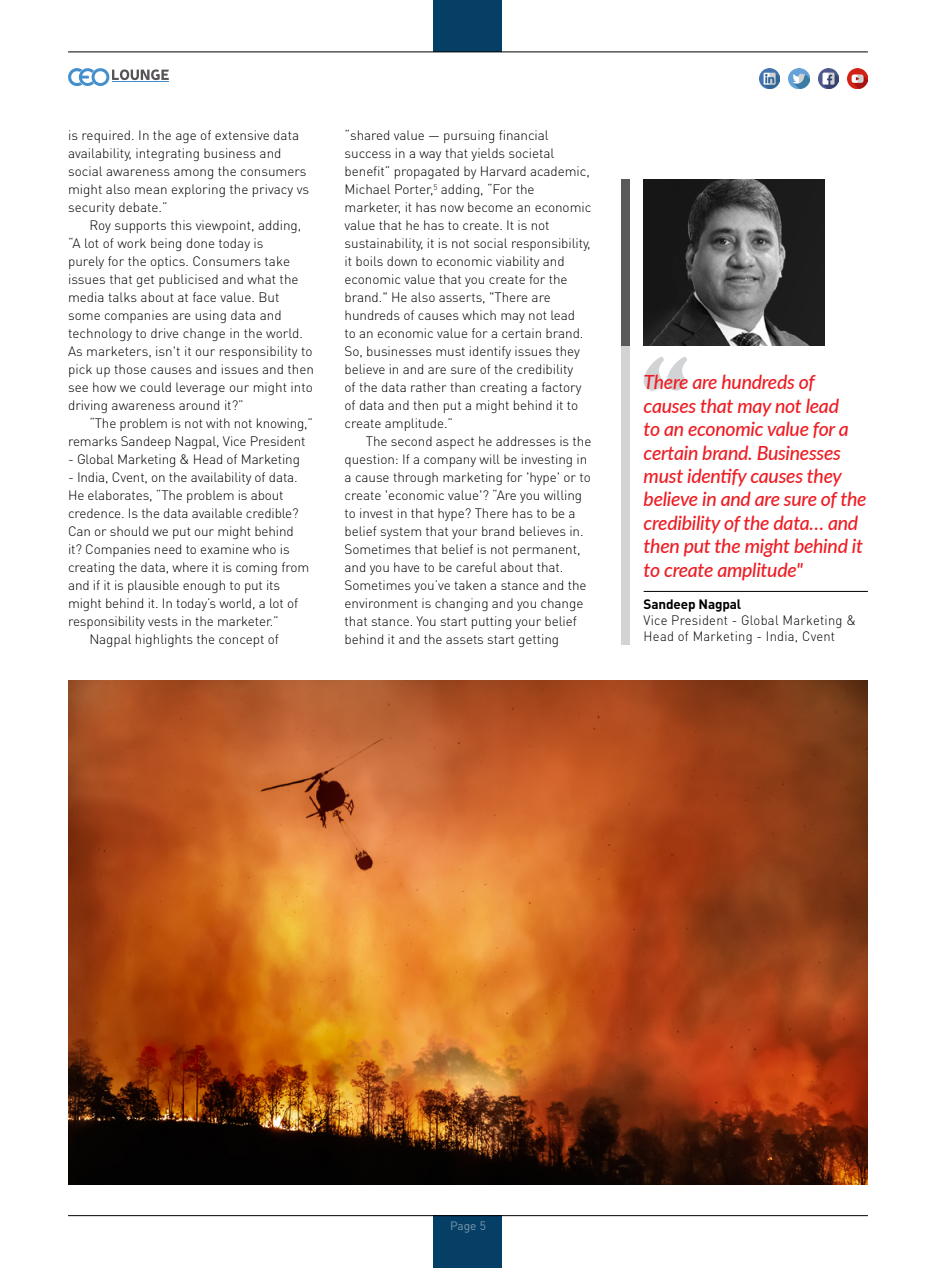
<style>
.page{position:relative;width:936px;height:1268px;background:#fff}
.page>*{position:absolute;margin:0;border:0;box-sizing:border-box;transform-origin:0 0}
.t1{font:italic 500 19.5px/23.4px "Lato";letter-spacing:-.015em;color:#ed1d24}
.t2{font:300 13.5px/18px "DIN Pro";letter-spacing:-.005em;color:#000}
.t3{font:300 13.5px/16.2px "DIN Pro";letter-spacing:.02em;color:#000;scale:.96 1}
.t4{font:700 13.5px "DIN Pro";letter-spacing:-.01em;color:#000}
.t5{font:12px "DIN Pro";color:#7e99ad}
</style>
<div class="page">
<img style="left:68px;top:680px;width:799px;height:504px">
<svg style="left:643px;top:357px;width:44px;height:33px"></svg>
<div style="left:621px;top:179px;width:8px;height:465px;background:#d1d3d4"></div>
<div style="left:621px;top:179px;width:8px;height:166px;background:#58595b"></div>
<hr style="left:643px;top:591px;width:224px;height:1px;background:#000">
<img style="left:643px;top:180px;width:181px;height:165px">
<div style="left:433px;top:0;width:69px;height:52px;background:#053f65"></div>
<div style="left:433px;top:1215px;width:69px;height:52px;background:#053f65"></div>
<hr style="left:68px;top:52px;width:799px;height:1px;background:#000">
<hr style="left:68px;top:1215px;width:799px;height:1px;background:#000">
<img style="left:818px;top:68px;width:20px;height:20px">
<img style="left:759px;top:68px;width:20px;height:20px">
<img style="left:788px;top:68px;width:21px;height:20px">
<img style="left:847px;top:68px;width:20px;height:20px">
<svg style="left:68px;top:68px;width:101px;height:18px"></svg>
<p class="t2" style="left:68px;top:126px;width:242px">is required. In the age of extensive data availability, integrating business and social awareness among the consumers might also mean exploring the privacy vs security debate.”</p>
<p class="t2" style="left:68px;top:216px;width:247px;text-indent:21px">Roy supports this viewpoint, adding, “A lot of work being done today is<br>purely for the optics. Consumers take issues that get publicised and what the media talks about at face value. But some companies are using data and technology to drive change in the world.<br>As marketers, isn't it our responsibility to pick up those causes and issues and then see how we could leverage our might into driving awareness around it?”</p>
<p class="t2" style="left:68px;top:414px;width:247px;text-indent:21px">“The problem is not with not knowing,” remarks Sandeep Nagpal, Vice President</p>
<p class="t2" style="left:68px;top:450px;width:233px">- Global Marketing &amp; Head of Marketing</p>
<p class="t2" style="left:68px;top:468px;width:231px">- India, Cvent, on the availability of data.</p>
<p class="t2" style="left:68px;top:486px;width:217px">He elaborates, “The problem is about</p>
<p class="t2" style="left:68px;top:504px;width:232px">credence. Is the data available credible?</p>
<p class="t2" style="left:68px;top:522px;width:227px">Can or should we put our might behind</p>
<p class="t2" style="left:68px;top:540px;width:223px">it? Companies need to examine who is</p>
<p class="t2" style="left:68px;top:557px;width:242px">creating the data, where it is coming from</p>
<p class="t2" style="left:68px;top:575px;width:214px">and if it is plausible enough to put its</p>
<p class="t2" style="left:68px;top:593px;width:231px">might behind it. In today’s world, a lot of</p>
<p class="t2" style="left:68px;top:611px;width:212px">responsibility vests in the marketer.”</p>
<p class="t2" style="left:89px;top:629px;width:191px">Nagpal highlights the concept of</p>
<p class="t2" style="left:344px;top:125px;width:248px">“shared value — pursuing financial success in a way that yields societal benefit” propagated by Harvard academic, Michael Porter,<sup>5</sup> adding, “For the marketer, it has now become an economic value that he has to create. It is not sustainability, it is not social responsibility, it boils down to economic viability and economic value that you create for the brand." He also asserts, "There are hundreds of causes which may not lead<br>to an economic value for a certain brand.<br>So, businesses must identify issues they believe in and are sure of the credibility<br>of the data rather than creating a factory of data and then put a might behind it to create amplitude.”</p>
<p class="t2" style="left:344px;top:432px;width:248px;text-indent:21px">The second aspect he addresses is the question: If a company will be investing in a cause through marketing for 'hype' or to create 'economic value'? “Are you willing to invest in that hype? There has to be a belief system that your brand believes in.<br>Sometimes that belief is not permanent, and you have to be careful about that.<br>Sometimes you’ve taken a stance and the environment is changing and you change that stance. You start putting your belief behind it and the assets start getting</p>
<h1 class="t1" style="left:643px;top:369px;width:224px">There are hundreds of causes that may not lead<br>to an economic value for a certain brand. Businesses must identify causes they believe in and are sure of the credibility of the data… and then put the might behind it to create amplitude"</h1>
<p class="t4" style="left:643px;top:594px;width:99px">Sandeep Nagpal</p>
<p class="t3" style="left:643px;top:611px;width:223px">Vice President - Global Marketing &amp;<br>Head of Marketing - India, Cvent</p>
<p class="t5" style="left:450px;top:1217px;width:37px">Page 5</p>
</div>
